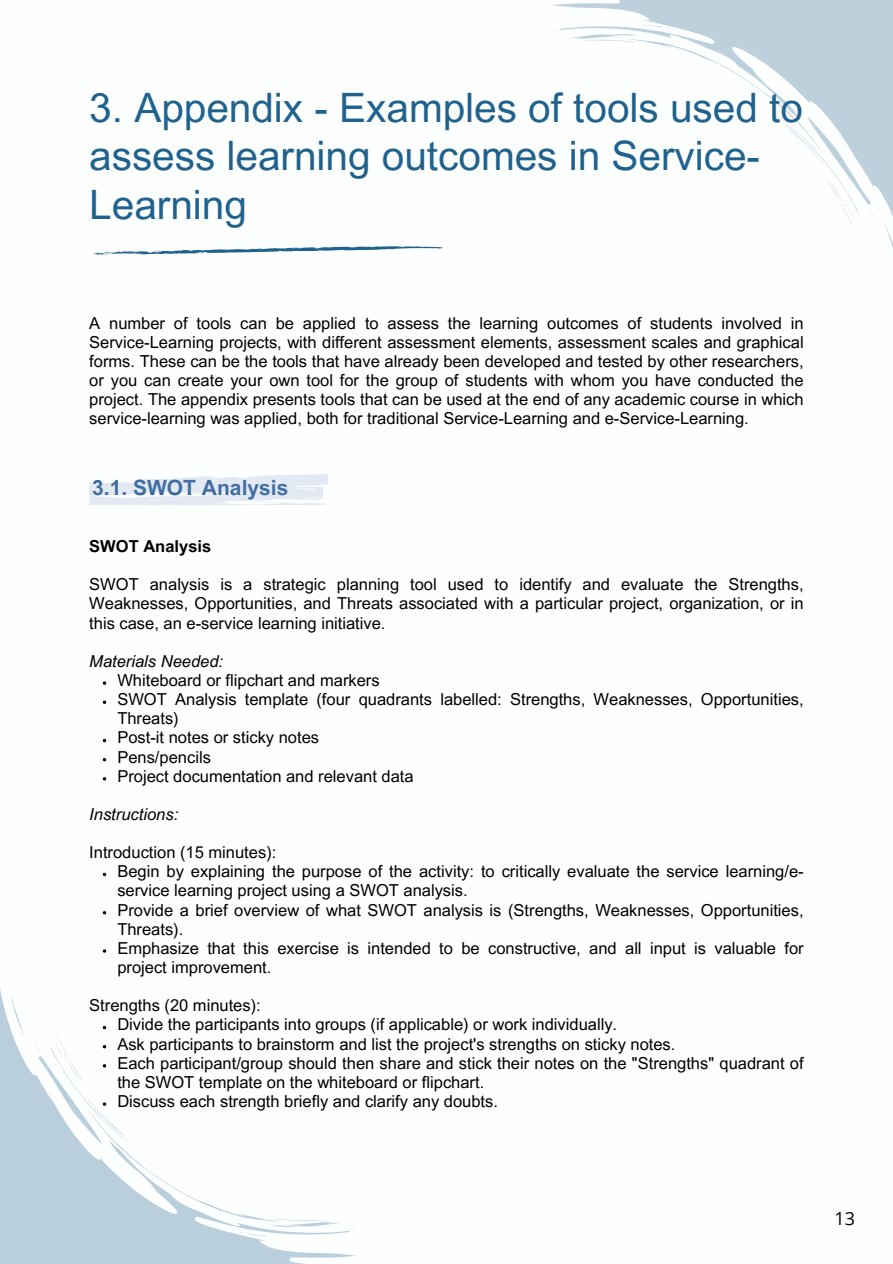
<style>
.page{position:relative;width:893px;height:1264px;background:#fff}
.page>*{position:absolute;margin:0;border:0;box-sizing:border-box;transform-origin:0 0}
.t1{font:40.5px/48.3px "Arial MT Pro";color:#1f628e}
.t2{font:700 21px "Arial MT Pro";color:#32659a}
.t3{font:18px "Open Sans";color:#000}
.t4{font:16.5px/19.2px "Arial MT Pro";color:#000}
.t5{font:italic 16.5px "Arial MT Pro";color:#000}
.t6{font:700 16.5px "Arial MT Pro";color:#000}
</style>
<div class="page">
<svg style="left:93px;top:246px;width:350px;height:9px"></svg>
<svg style="left:0;top:989px;width:357px;height:274px"></svg>
<svg style="left:10px;top:994px;width:16px;height:48px"></svg>
<svg style="left:553px;top:0;width:339px;height:214px;fill:#bdd1dd"></svg>
<svg style="left:565px;top:25px;width:310px;height:201px"></svg>
<svg style="left:885px;top:225px;width:7px;height:20px"></svg>
<svg style="left:89px;top:474px;width:239px;height:30px"></svg>
<svg style="left:103px;top:681px;width:3px;height:4px"></svg>
<svg style="left:103px;top:700px;width:3px;height:4px"></svg>
<svg style="left:33px;top:1025px;width:310px;height:211px"></svg>
<p class="t1" style="left:89px;top:89px;width:714px">3. Appendix - Examples of tools used to assess learning outcomes in Service-<br>Learning</p>
<h1 class="t4" style="left:89px;top:315px;width:715px;text-align:justify">A number of tools can be applied to assess the learning outcomes of students involved in Service-Learning projects, with different assessment elements, assessment scales and graphical forms. These can be the tools that have already been developed and tested by other researchers, or you can create your own tool for the group of students with whom you have conducted the project. The appendix presents tools that can be used at the end of any academic course in which service-learning was applied, both for traditional Service-Learning and e-Service-Learning.</h1>
<p class="t2" style="left:92px;top:480px;width:197px">3.1. SWOT Analysis</p>
<p class="t6" style="left:89px;top:540px;width:123px">SWOT Analysis</p>
<p class="t4" style="left:89px;top:577px;width:715px;text-align:justify">SWOT analysis is a strategic planning tool used to identify and evaluate the Strengths, Weaknesses, Opportunities, and Threats associated with a particular project, organization, or in this case, an e-service learning initiative.</p>
<h2 class="t5" style="left:89px;top:655px;width:135px">Materials Needed:</h2>
<h3 class="t4" style="left:117px;top:672px;width:264px">Whiteboard or flipchart and markers</h3>
<p class="t4" style="left:117px;top:691px;width:687px">SWOT Analysis template (four quadrants labelled: Strengths, Weaknesses, Opportunities,<br>Threats)</p>
<p class="t4" style="left:117px;top:730px;width:203px">Post-it notes or sticky notes</p>
<p class="t4" style="left:117px;top:749px;width:95px">Pens/pencils</p>
<p class="t4" style="left:117px;top:768px;width:298px">Project documentation and relevant data</p>
<p class="t5" style="left:89px;top:808px;width:90px">Instructions:</p>
<p class="t4" style="left:89px;top:844px;width:188px">Introduction (15 minutes):</p>
<p class="t4" style="left:117px;top:864px;width:687px">Begin by explaining the purpose of the activity: to critically evaluate the service learning/e&shy;service learning project using a SWOT analysis.</p>
<p class="t4" style="left:117px;top:902px;width:687px">Provide a brief overview of what SWOT analysis is (Strengths, Weaknesses, Opportunities,<br>Threats).</p>
<p class="t4" style="left:117px;top:940px;width:687px">Emphasize that this exercise is intended to be constructive, and all input is valuable for project improvement.</p>
<p class="t4" style="left:89px;top:997px;width:173px">Strengths (20 minutes):</p>
<p class="t4" style="left:117px;top:1017px;width:501px">Divide the participants into groups (if applicable) or work individually.</p>
<p class="t4" style="left:117px;top:1036px;width:559px">Ask participants to brainstorm and list the project's strengths on sticky notes.</p>
<p class="t4" style="left:117px;top:1055px;width:687px">Each participant/group should then share and stick their notes on the "Strengths" quadrant of the SWOT template on the whiteboard or flipchart.</p>
<p class="t4" style="left:117px;top:1093px;width:382px">Discuss each strength briefly and clarify any doubts.</p>
<p class="t3" style="left:834px;top:1205px;width:22px">13</p>
</div>
